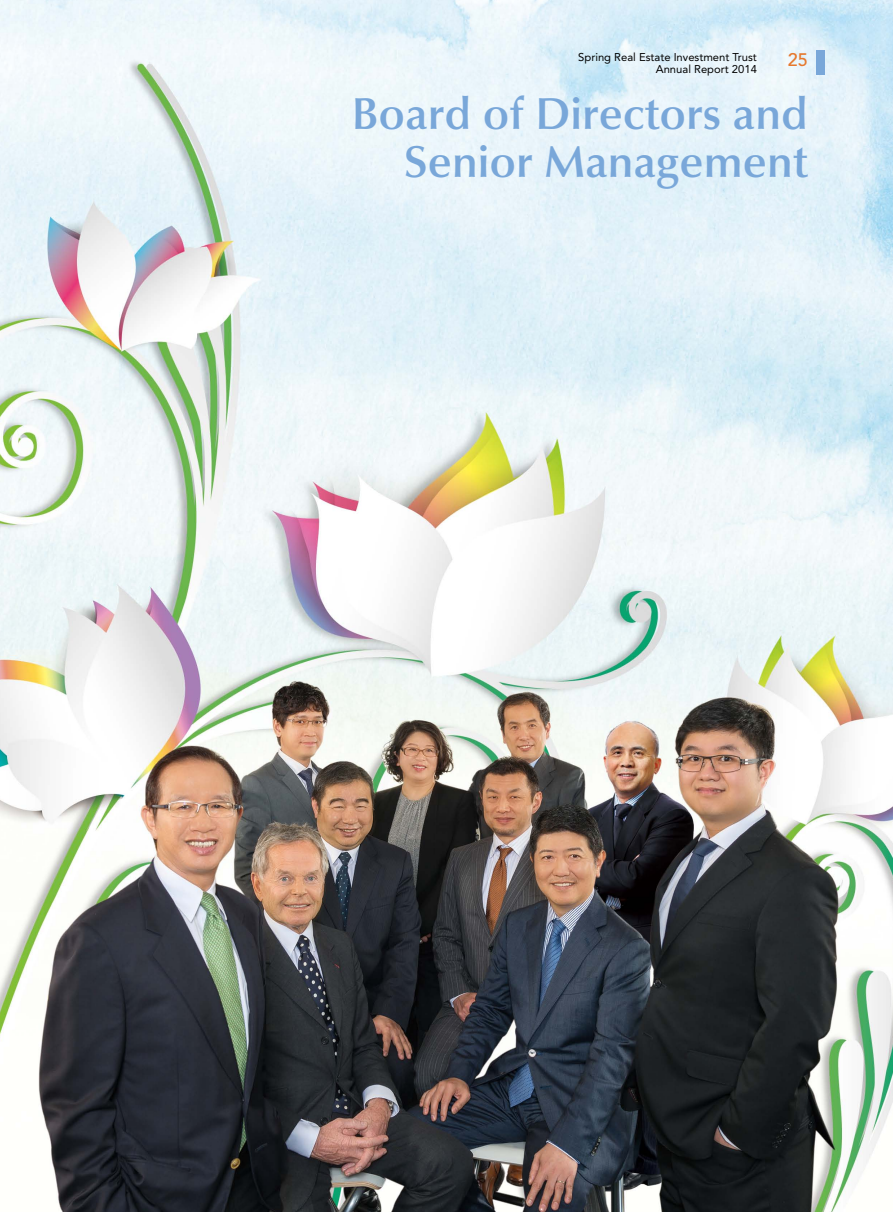
<style>
.page{position:relative;width:893px;height:1212px;background:#fff}
.page>*{position:absolute;margin:0;border:0;box-sizing:border-box;transform-origin:0 0}
.t1{font:600 45px/48px "Optima LT Std";color:#79a7d9;text-align:right}
.t2{font:600 39px/42px "Optima LT Std";color:#79a7d9;text-align:right}
.t3{font:500 18px "Avenir LT Std";color:#e6782e}
.t4{font:11.25px/12px "Avenir LT Std";color:#000;text-align:right}
</style>
<div class="page">
<img style="left:0;top:0;width:893px;height:1212px">
<div style="left:816px;top:51px;width:9px;height:24px;background:#79a7d9"></div>
<p class="t4" style="left:578px;top:51px;width:180px">Spring Real Estate Investment Trust<br>Annual Report 2014</p>
<h3 class="t3" style="left:788px;top:49px;width:22px">25</h3>
<h2 class="t2" style="left:413px;top:90px;width:397px">Board of Directors and<br>Senior Management</h2>
<h1 class="t1" style="left:352px;top:90px;width:457px">Board of Directors and<br>Senior Management</h1>
</div>
